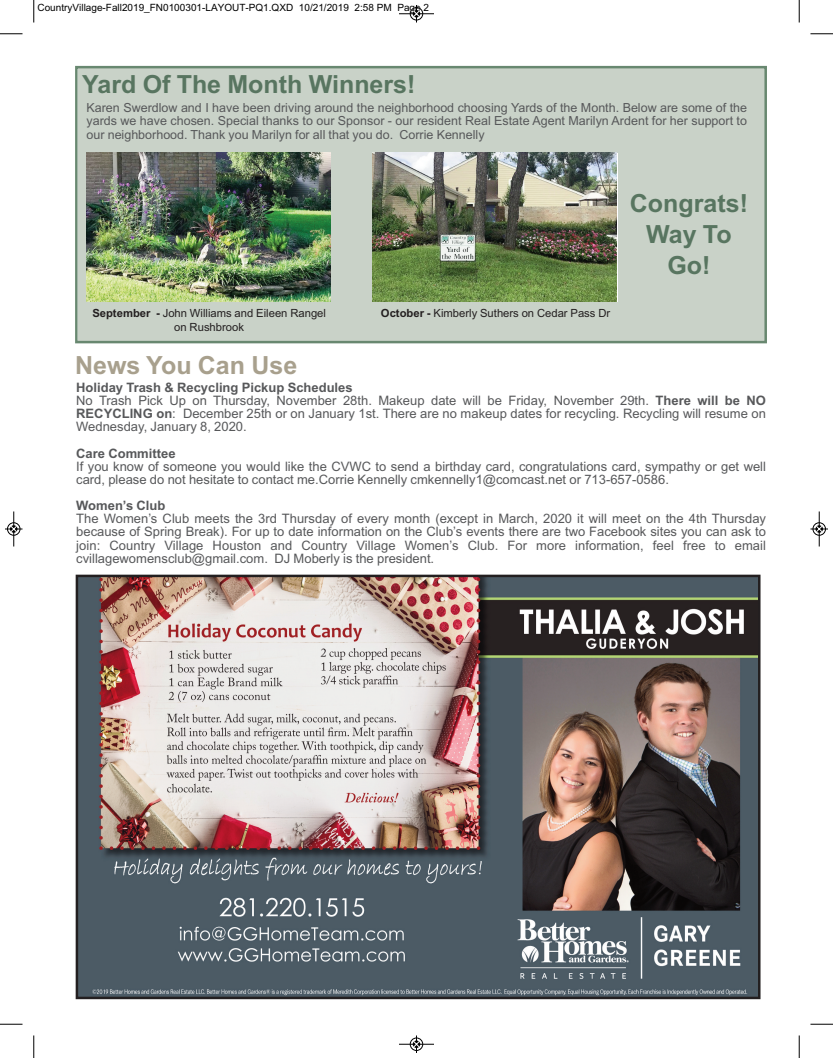
<style>
.page{position:relative;width:833px;height:1058px;background:#fff}
.page>*{position:absolute;margin:0;border:0;box-sizing:border-box;transform-origin:0 0}
.t1{font:700 25px/31.2px "Arial";color:#587560;text-align:center}
.t2{font:700 25px "Arial";color:#a8a08d}
.t3{font:13px/13.1px "Arial";color:#57585a}
.t4{font:700 13px "Arial";color:#57585a}
.t5{font:12.5px/13.1px "Arial";color:#57585a;text-align:justify}
.t6{font:11.25px/13.5px "Arial";color:#231f20;text-align:center}
.t7{font:10px "Arial";color:#000}
.s1{font-weight:700}
</style>
<div class="page">
<img style="left:79px;top:577px;width:678px;height:419px">
<div style="left:76px;top:574px;width:684px;height:425px;border:2px solid #231f20"></div>
<div style="left:78px;top:68px;width:686px;height:273px;background:#c9d2c8"></div>
<div style="left:75px;top:66px;width:692px;height:277px;border:2px solid #688870"></div>
<img style="left:86px;top:153px;width:244px;height:148px">
<img style="left:373px;top:153px;width:243px;height:148px">
<svg style="left:33px;top:0;width:2px;height:22px"></svg>
<svg style="left:0;top:33px;width:22px;height:2px"></svg>
<svg style="left:798px;top:0;width:2px;height:22px"></svg>
<svg style="left:810px;top:33px;width:22px;height:2px"></svg>
<svg style="left:33px;top:1035px;width:2px;height:23px"></svg>
<svg style="left:0;top:1023px;width:22px;height:2px"></svg>
<svg style="left:798px;top:1035px;width:2px;height:23px"></svg>
<svg style="left:810px;top:1023px;width:22px;height:2px"></svg>
<hr style="left:399px;top:14px;width:35px;height:1px;background:#000">
<div style="left:410px;top:7px;width:13px;height:13px;border:1px solid #000;border-radius:50%"></div>
<svg style="left:413px;top:5px;width:6px;height:17px"></svg>
<hr style="left:399px;top:1044px;width:35px;height:1px;background:#000">
<div style="left:410px;top:1037px;width:13px;height:13px;border:1px solid #000;border-radius:50%"></div>
<svg style="left:413px;top:1035px;width:6px;height:17px"></svg>
<hr style="left:14px;top:511px;width:1px;height:35px;background:#000">
<div style="left:7px;top:522px;width:13px;height:13px;border:1px solid #000;border-radius:50%"></div>
<svg style="left:5px;top:526px;width:17px;height:6px"></svg>
<hr style="left:819px;top:511px;width:1px;height:35px;background:#000">
<div style="left:812px;top:522px;width:13px;height:13px;border:1px solid #000;border-radius:50%"></div>
<svg style="left:810px;top:526px;width:18px;height:6px"></svg>
<p class="t7" style="left:38px;top:2px;width:393px">CountryVillage-Fall2019_FN0100301-LAYOUT-PQ1.QXD 10/21/2019 2:58 PM Page 2</p>
<h1 class="t1" style="left:82px;top:69px;width:335px">Yard Of The Month Winners!</h1>
<p class="t5" style="left:86px;top:101px;width:662px">Karen Swerdlow and I have been driving around the neighborhood choosing Yards of the Month. Below are some of the yards we have chosen. Special thanks to our Sponsor - our resident Real Estate Agent Marilyn Ardent for her support to our neighborhood. Thank you Marilyn for all that you do. Corrie Kennelly</p>
<p class="t6" style="left:92px;top:307px;width:235px"><span class="s1">September -</span> John Williams and Eileen Rangel on Rushbrook</p>
<p class="t6" style="left:381px;top:307px;width:231px"><span class="s1">October -</span> Kimberly Suthers on Cedar Pass Dr</p>
<h1 class="t2" style="left:75px;top:350px;width:224px">News You Can Use</h1>
<h1 class="t1" style="left:629px;top:187px;width:120px">Congrats!<br>Way To<br>Go!</h1>
<p class="t3" style="left:76px;top:381px;width:691px"><span class="s1">Holiday Trash &amp; Recycling Pickup Schedules<br></span>No Trash Pick Up on Thursday, November 28th. Makeup date will be Friday, November 29th. <span class="s1">There will be NO RECYCLING on</span>: December 25th or on January 1st. There are no makeup dates for recycling. Recycling will resume on Wednesday, January 8, 2020.</p>
<p class="t4" style="left:76px;top:445px;width:101px">Care Committee</p>
<p class="t3" style="left:76px;top:460px;width:691px">If you know of someone you would like the CVWC to send a birthday card, congratulations card, sympathy or get well card, please do not hesitate to contact me.Corrie Kennelly cmkennelly1@comcast.net or 713-657-0586.</p>
<p class="t4" style="left:76px;top:498px;width:91px">Women’s Club</p>
<p class="t3" style="left:76px;top:512px;width:691px;text-align:justify">The Women’s Club meets the 3rd Thursday of every month (except in March, 2020 it will meet on the 4th Thursday because of Spring Break). For up to date information on the Club’s events there are two Facebook sites you can ask to join: Country Village Houston and Country Village Women’s Club. For more information, feel free to email cvillagewomensclub@gmail.com. DJ Moberly is the president.</p>
</div>
